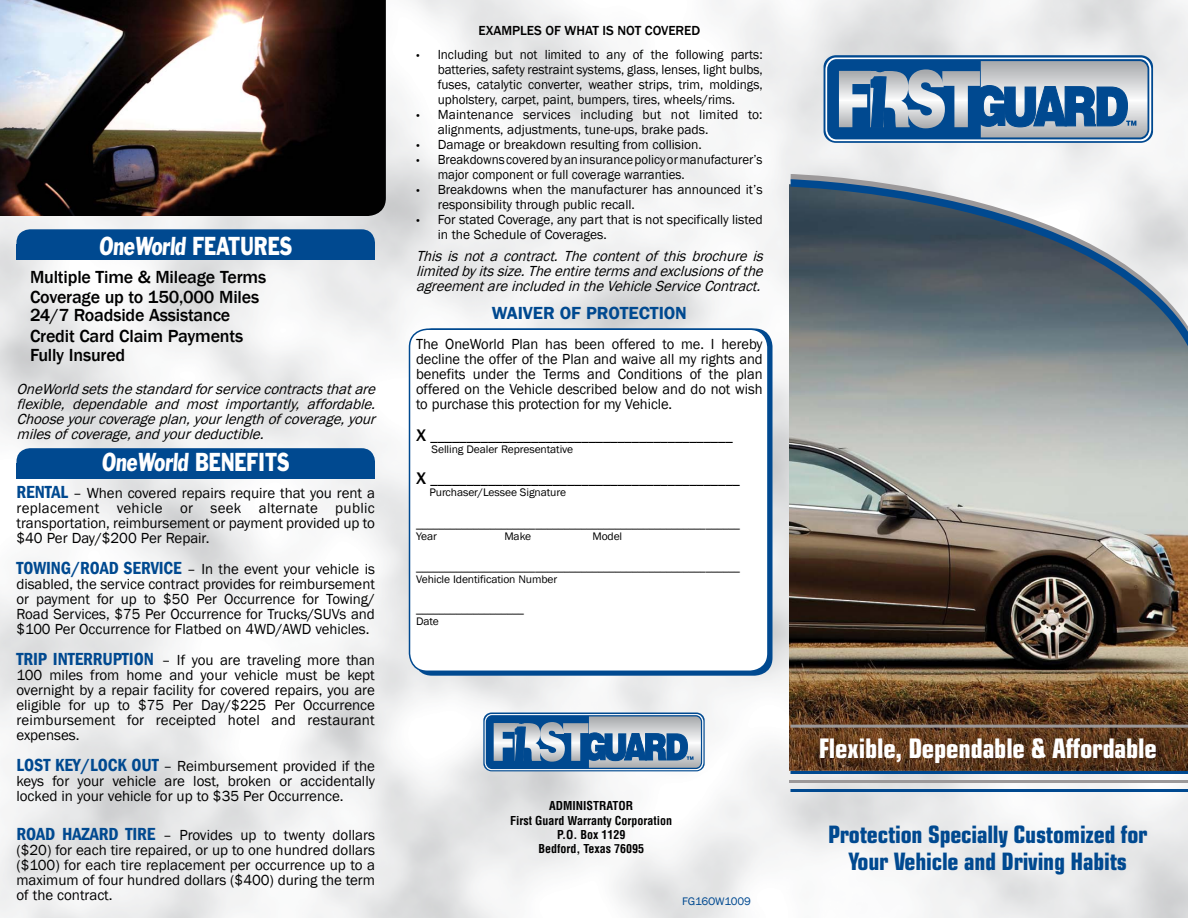
<style>
.page{position:relative;width:1188px;height:918px;background:#fff}
.page>*{position:absolute;margin:0;border:0;box-sizing:border-box;transform-origin:0 0}
.t1{font:700 condensed 27px "Eurostile";letter-spacing:-.01em;color:#fff}
.t2{font:700 condensed 24px/27px "Eurostile";letter-spacing:-.01em;color:#004990;text-align:center}
.t3{font:24px "Franklin Gothic";letter-spacing:-.01em;color:#fff;scale:.75 1}
.t4{font:500 18px/18.8px "Franklin Gothic";letter-spacing:-.01em;color:#000}
.t5{font:600 18px "Franklin Gothic";letter-spacing:-.005em;color:#004990}
.t6{font:600 condensed 18px "Franklin Gothic";color:#004990}
.t7{font:15px/15px "Franklin Gothic";letter-spacing:-.005em;color:#000;text-align:justify}
.t8{font:italic 15px/15px "Franklin Gothic";color:#000;text-align:justify}
.t9{font:14.25px "Franklin Gothic";color:#000}
.t10{font:13.5px/15px "Franklin Gothic";letter-spacing:-.005em;color:#000}
.t11{font:13.5px/15px "Franklin Gothic";letter-spacing:-.005em;color:#000;scale:.96 1}
.t12{font:500 13.5px "Franklin Gothic";letter-spacing:-.005em;color:#000}
.t13{font:700 condensed 12px/14.4px "Helvetica";color:#000;text-align:center}
.t14{font:11.25px/12px "Franklin Gothic";letter-spacing:-.01em;color:#000}
.t15{font:11.25px "Franklin Gothic";letter-spacing:-.01em;color:#004990}
.s1{font-weight:600;font-stretch:condensed;font-size:18px;color:#004990}
.s2{font-family:"Myriad Pro"}
.s3{font-weight:500;font-size:17.25px}
</style>
<div class="page">
<img style="left:0;top:0;width:1188px;height:918px">
<img style="left:789px;top:434px;width:399px;height:337px">
<div style="left:16px;top:229px;width:359px;height:31px;background:#004990;border-radius:14px"></div>
<div style="left:16px;top:448px;width:359px;height:31px;background:#004990;border-radius:14px"></div>
<img style="left:0;top:0;width:386px;height:216px">
<svg style="left:783px;top:175px;width:405px;height:259px;background:#879197"></svg>
<div style="left:414px;top:328px;width:359px;height:348px;background:#004990;border-radius:18px"></div>
<div style="left:410px;top:329px;width:358px;height:342px;background:#fff;border-radius:18px"></div>
<div style="left:409px;top:328px;width:360px;height:344px;border:2px solid #004990;border-radius:18px"></div>
<hr style="left:790px;top:771px;width:398px;height:3px;background:#004990">
<hr style="left:790px;top:789px;width:398px;height:3px;background:#004990">
<hr style="left:789px;top:780px;width:399px;height:3px;background:#9c999a">
<hr style="left:790px;top:725px;width:398px;height:3px;background:#9c999a">
<svg style="left:483px;top:713px;width:222px;height:58px"></svg>
<svg style="left:485px;top:714px;width:218px;height:56px;background:#6b8fb2"></svg>
<svg style="left:824px;top:55px;width:329px;height:88px;background:#2b67a1"></svg>
<svg style="left:825px;top:58px;width:326px;height:83px;background:#6c90b2"></svg>
<h2 class="t3" style="left:99px;top:230px;width:260px">OneWorld Features</h2>
<p class="t4" style="left:30px;top:268px;width:238px">Multiple Time &amp; Mileage Terms<br>Coverage up to 150,000 Miles<br>24/7 Roadside Assistance</p>
<p class="t4" style="left:30px;top:326px;width:215px;line-height:19.5px">Credit Card Claim Payments<br>Fully Insured</p>
<p class="t8" style="left:16px;top:382px;width:365px">OneWorldsetsthestandardforservicecontractsthatare flexible, dependable and most importantly, affordable.<br>Chooseyourcoverageplan,yourlengthofcoverage,your milesofcoverage,andyourdeductible.</p>
<h2 class="t3" style="left:102px;top:447px;width:235px">OneWorld BE NE FITS</h2>
<p class="t7" style="left:16px;top:486px;width:360px"><span class="s1">RENTAL</span> – When covered repairs require that you rent a replacement vehicle or seek alternate public transportation, reimbursement or payment provided up to $40 Per Day/$200 Per Repair.</p>
<p class="t7" style="left:16px;top:562px;width:360px"><span class="s1">TOWING/ROAD SERVICE</span> – In the event your vehicle is disabled, the service contract provides for reimbursement or payment for up to $50 Per Occurrence for Towing/ Road Services, $75 Per Occurrence for Trucks/SUVs and $100 Per Occurrence for Flatbed on 4WD/AWD vehicles.</p>
<p class="t7" style="left:16px;top:653px;width:360px"><span class="s1">TRIP INTERRUPTION</span> – If you are traveling more than 100 miles from home and your vehicle must be kept overnight by a repair facility for covered repairs, you are eligible for up to $75 Per Day/$225 Per Occurrence reimbursement for receipted hotel and restaurant expenses.</p>
<p class="t7" style="left:16px;top:758px;width:360px"><span class="s1">LOST KEY/LOCK OUT</span> – Reimbursement provided if the keys for your vehicle are lost, broken or accidentally locked in your vehicle for up to $35 Per Occurrence.</p>
<p class="t6" style="left:16px;top:822px;width:20px">ROAD</p>
<p class="t7" style="left:16px;top:827px;width:360px;text-indent:46px"><span class="s1">HAZARD TI RE</span> – Provides up to twenty dollars ($20) for each tire repaired, or up to one hundred dollars ($100) for each tire replacement per occurrence up to a maximum of four hundred dollars ($400) during the term of the contract.</p>
<p class="t12" style="left:479px;top:22px;width:223px">EXAMPLES OF WHAT IS NOT COVERED</p>
<p class="t10" style="left:438px;top:48px;width:326px;text-align:justify;text-indent:-22px"><span class="s2">•</span> Including but not limited to any of the following parts: batteries, safety restraint systems, glass, lenses, light bulbs, fuses, catalytic converter, weather strips, trim, moldings, upholstery, carpet, paint, bumpers, tires, wheels/rims.</p>
<p class="t10" style="left:438px;top:108px;width:326px;text-indent:-22px"><span class="s2">•</span> Maintenance services including but not limited to: alignments, adjustments, tune-ups, brake pads.</p>
<p class="t10" style="left:416px;top:138px;width:287px"><span class="s2">•</span> Damage or breakdown resulting from collision.</p>
<p class="t11" style="left:438px;top:153px;width:340px;text-indent:-22px"><span class="s2">•</span> Breakdowns covered by an insurance policy or manufacturer’s major component or full coverage warranties.</p>
<p class="t10" style="left:438px;top:183px;width:326px;text-indent:-22px"><span class="s2">•</span> Breakdowns when the manufacturer has announced it’s responsibility through public recall.</p>
<p class="t10" style="left:438px;top:213px;width:326px;text-indent:-22px"><span class="s2">•</span> For stated Coverage, any part that is not specifically listed in the Schedule of Coverages.</p>
<p class="t8" style="left:416px;top:249px;width:353px">Thisisnotacontract.Thecontentofthisbrochureis limitedbyitssize.Theentiretermsandexclusionsofthe agreementareincludedintheVehicleServiceContract.</p>
<p class="t5" style="left:492px;top:302px;width:197px">WAIVER OF PROTECTION</p>
<p class="t7" style="left:416px;top:337px;width:348px">The OneWorld Plan has been offered to me. I hereby decline the offer of the Plan and waive all my rights and benefits under the Terms and Conditions of the plan offered on the Vehicle described below and do not wish to purchase this protection for my Vehicle.</p>
<p class="t9" style="left:416px;top:427px;width:318px"><span class="s3">X</span> __________________________________________</p>
<p class="t14" style="left:432px;top:443px;width:143px">Selling Dealer Representative</p>
<p class="t9" style="left:416px;top:471px;width:325px"><span class="s3">X</span> ___________________________________________</p>
<p class="t14" style="left:430px;top:487px;width:138px">Purchaser/Lessee Signature</p>
<p class="t14" style="left:416px;top:518px;width:325px">_________________________________________________________<br>Year</p>
<p class="t14" style="left:504px;top:530px;width:28px">Make</p>
<p class="t14" style="left:592px;top:530px;width:31px">Model</p>
<p class="t14" style="left:416px;top:562px;width:325px">_________________________________________________________<br>Vehicle Identification Number</p>
<p class="t14" style="left:416px;top:604px;width:109px">___________________<br>Date</p>
<p class="t13" style="left:510px;top:799px;width:164px">ADMINISTRATOR<br>First Guard Warranty Corporation<br>P.O. Box 1129<br>Bedford, Texas 76095</p>
<p class="t15" style="left:682px;top:894px;width:70px">FG16OW1009</p>
<h1 class="t1" style="left:819px;top:732px;width:340px">Flexible, Dependable &amp; Affordable</h1>
<h2 class="t2" style="left:828px;top:821px;width:321px">Protection Specially Customized for<br>Your Vehicle and Driving Habits</h2>
</div>
